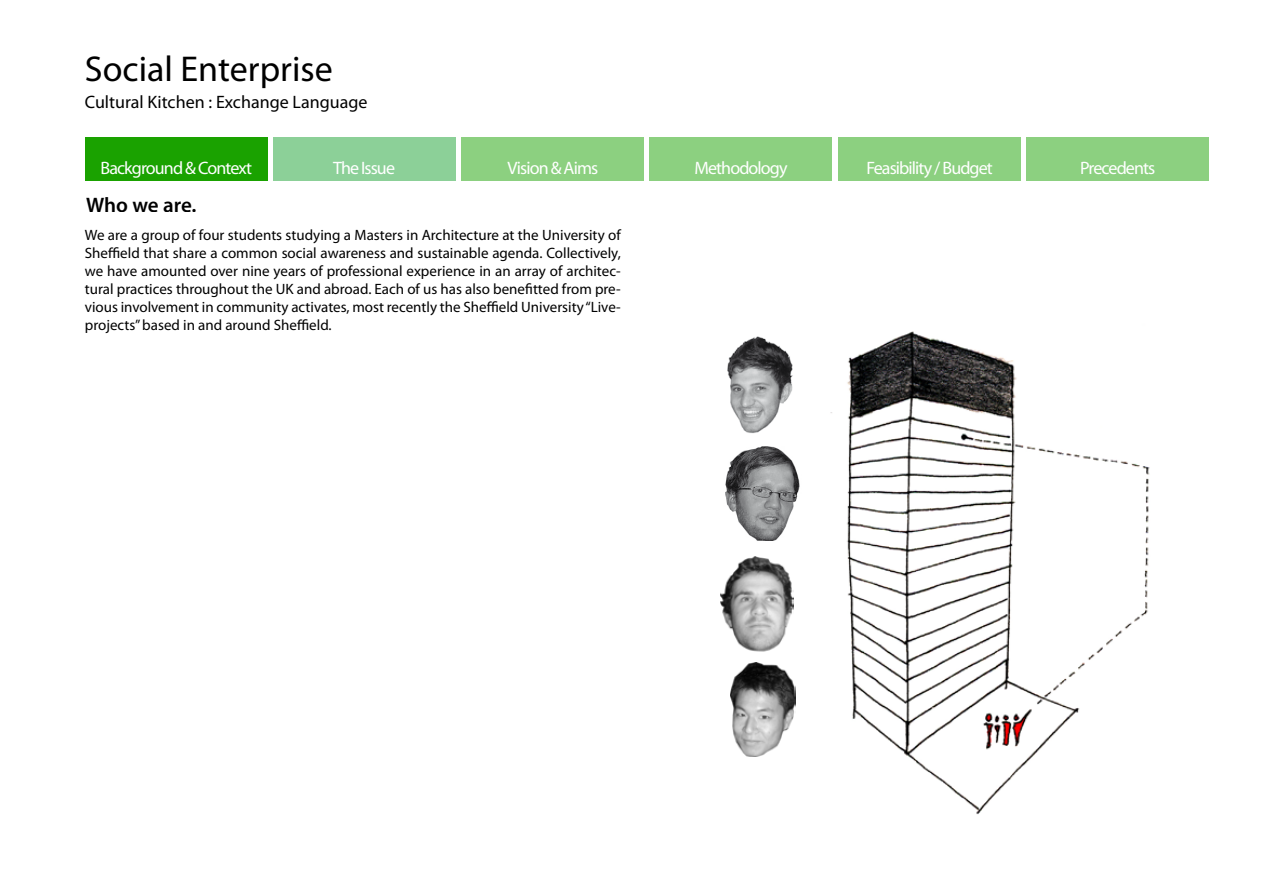
<style>
.page{position:relative;width:1263px;height:893px;background:#fff}
.page>*{position:absolute;margin:0;border:0;box-sizing:border-box;transform-origin:0 0}
.t1{font:36px "Myriad Pro";color:#000}
.t2{font:600 21px "Myriad Pro";letter-spacing:-.005em;color:#000}
.t3{font:18px "Myriad";letter-spacing:-.05em;color:#fff}
.t4{font:18px "Myriad Pro";color:#000}
.t5{font:15px/18px "Myriad Pro";color:#000;text-align:justify}
</style>
<div class="page">
<div style="left:85px;top:137px;width:182px;height:44px;background:#1aa200"></div>
<div style="left:273px;top:137px;width:182px;height:44px;background:#8cd098"></div>
<div style="left:462px;top:137px;width:182px;height:44px;background:#8cd080"></div>
<div style="left:650px;top:137px;width:182px;height:44px;background:#8cd080"></div>
<div style="left:838px;top:137px;width:183px;height:44px;background:#8cd080"></div>
<div style="left:1026px;top:137px;width:183px;height:44px;background:#8cd080"></div>
<img style="left:720px;top:556px;width:73px;height:96px">
<img style="left:730px;top:663px;width:66px;height:94px">
<img style="left:725px;top:446px;width:75px;height:95px">
<img style="left:727px;top:336px;width:66px;height:97px">
<img style="left:830px;top:331px;width:320px;height:483px">
<h1 class="t1" style="left:85px;top:47px;width:250px">Social Enterprise</h1>
<p class="t4" style="left:85px;top:91px;width:284px">Cultural Kitchen : Exchange Language</p>
<p class="t3" style="left:100px;top:159px;width:153px">Background &amp; Context</p>
<p class="t3" style="left:507px;top:159px;width:92px">Vision &amp; Aims</p>
<p class="t3" style="left:694px;top:159px;width:95px">Methodology</p>
<p class="t3" style="left:333px;top:159px;width:63px">The Issue</p>
<h2 class="t2" style="left:86px;top:192px;width:112px">Who we are.</h2>
<p class="t5" style="left:85px;top:226px;width:537px">We are a group of four students studying a Masters in Architecture at the University of Sheffield that share a common social awareness and sustainable agenda. Collectively, we have amounted over nine years of professional experience in an array of architec&shy;tural practices throughout the UK and abroad. Each of us has also benefitted from pre&shy;vious involvement in community activates, most recently the Sheffield University “Live&shy;projects” based in and around Sheffield.</p>
<p class="t3" style="left:866px;top:159px;width:128px">Feasibility / Budget</p>
<p class="t3" style="left:1080px;top:159px;width:77px">Precedents</p>
</div>
